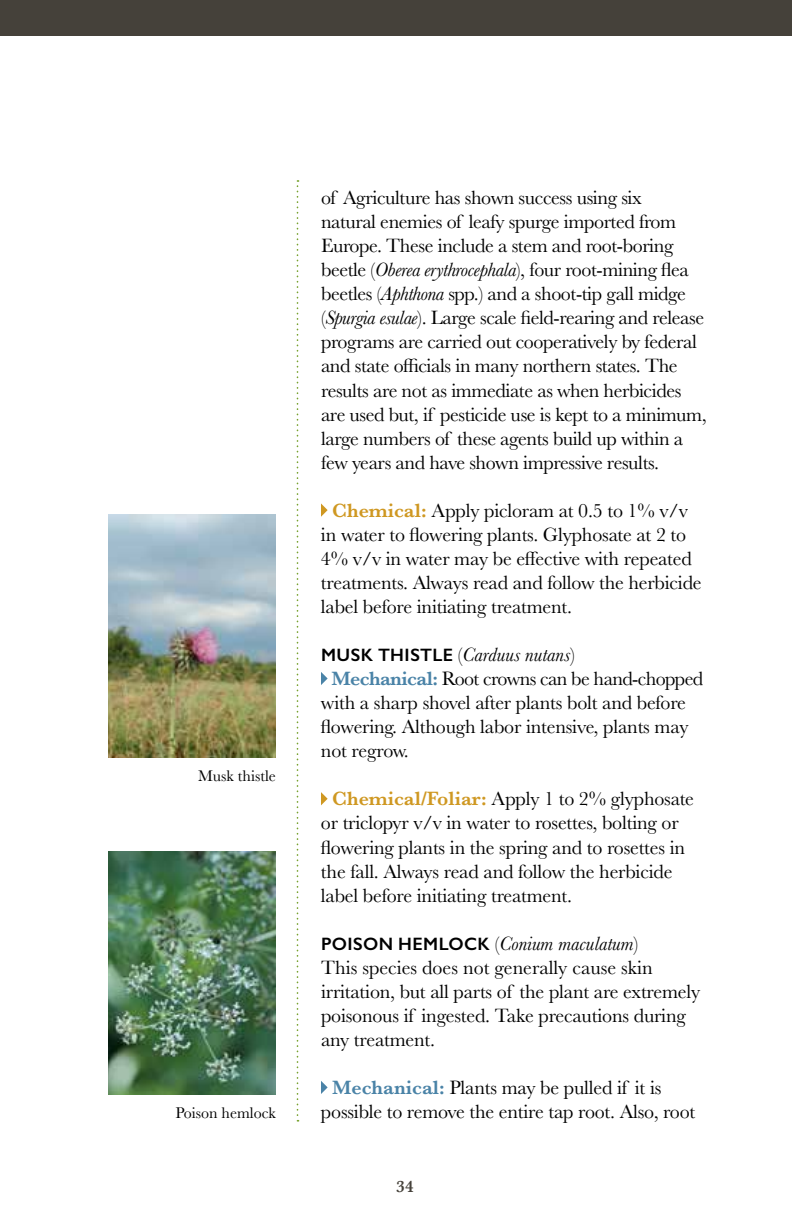
<style>
.page{position:relative;width:792px;height:1224px;background:#fff}
.page>*{position:absolute;margin:0;border:0;box-sizing:border-box;transform-origin:0 0}
.t1{font:20px/24px "Baskerville";letter-spacing:-.01em;color:#000}
.t2{font:20px "Baskerville";letter-spacing:-.03em;color:#000}
.t3{font:italic 20px "Baskerville";color:#000}
.t4{font:600 17px "Baskerville";color:#45413a}
.t5{font:16px "Baskerville";color:#000}
.s1{font-style:italic}
.s2{font-weight:600;color:#cf9822}
.s3{font-family:"Gill Sans";font-weight:600;font-style:normal;font-size:18px}
.s4{font-style:normal}
.s5{font-weight:600;color:#4a83a7}
.s6{font-family:"Gill Sans";font-weight:600;font-size:18px}
</style>
<div class="page">
<svg style="left:297px;top:180px;width:2px;height:942px"></svg>
<div style="left:0;top:0;width:792px;height:36px;background:#45413a"></div>
<img style="left:108px;top:514px;width:168px;height:243px">
<img style="left:108px;top:851px;width:168px;height:244px">
<svg style="left:321px;top:503px;width:7px;height:14px"></svg>
<svg style="left:321px;top:672px;width:7px;height:13px"></svg>
<svg style="left:321px;top:792px;width:7px;height:13px"></svg>
<svg style="left:321px;top:1081px;width:7px;height:13px"></svg>
<p class="t5" style="left:198px;top:766px;width:79px">Musk thistle</p>
<p class="t5" style="left:176px;top:1103px;width:102px">Poison hemlock</p>
<p class="t1" style="left:321px;top:186px;width:387px">of Agriculture has shown success using six<br>natural enemies of leafy spurge imported from Europe. These include a stem and root-boring beetle (<span class="s1">Oberea erythrocephala</span>), four root-mining flea beetles (<span class="s1">Aphthona</span> spp.) and a shoot-tip gall midge (<span class="s1">Spurgia esulae</span>). Large scale field-rearing and release programs are carried out cooperatively by federal and state officials in many northern states. The results are not as immediate as when herbicides are used but, if pesticide use is kept to a minimum, large numbers of these agents build up within a few years and have shown impressive results.</p>
<p class="t1" style="left:321px;top:499px;width:382px;text-indent:11px"><span class="s2">Chemical:</span> Apply picloram at 0.5 to 1% v/v in water to flowering plants. Glyphosate at 2 to 4% v/v in water may be effective with repeated treatments. Always read and follow the herbicide label before initiating treatment.</p>
<p class="t3" style="left:321px;top:641px;width:256px"><span class="s3">MUSK THISTLE</span> <span class="s4">(</span>Carduus nutans<span class="s4">)</span></p>
<p class="t2" style="left:331px;top:666px;width:373px"><span class="s5">Mechanical:</span> Root crowns can be hand-chopped</p>
<p class="t1" style="left:321px;top:691px;width:367px">with a sharp shovel after plants bolt and before</p>
<p class="t1" style="left:321px;top:715px;width:369px">flowering. Although labor intensive, plants may</p>
<p class="t1" style="left:321px;top:739px;width:89px">not regrow.</p>
<p class="t1" style="left:321px;top:787px;width:375px;text-indent:11px"><span class="s2">Chemical/Foliar:</span> Apply 1 to 2% glyphosate or triclopyr v/v in water to rosettes, bolting or flowering plants in the spring and to rosettes in the fall. Always read and follow the herbicide label before initiating treatment.</p>
<p class="t1" style="left:321px;top:932px;width:381px"><span class="s6">POISON HEMLOCK</span> (<span class="s1">Conium maculatum</span>)<br>This species does not generally cause skin irritation, but all parts of the plant are extremely poisonous if ingested. Take precautions during any treatment.</p>
<p class="t1" style="left:321px;top:1076px;width:376px;text-indent:11px"><span class="s5">Mechanical:</span> Plants may be pulled if it is possible to remove the entire tap root. Also, root</p>
<p class="t4" style="left:396px;top:1175px;width:19px">34</p>
</div>
